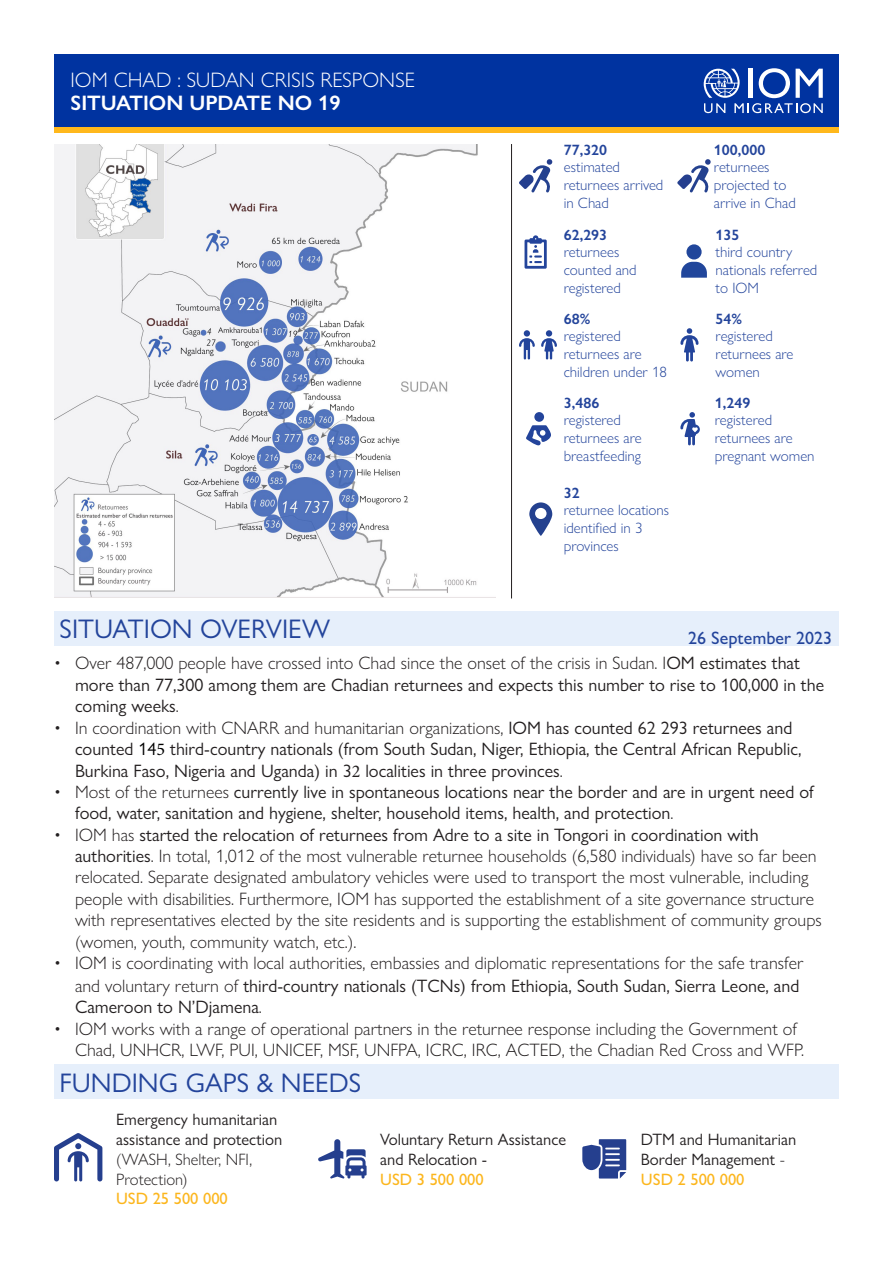
<style>
.page{position:relative;width:893px;height:1263px;background:#fff}
.page>*{position:absolute;margin:0;border:0;box-sizing:border-box;transform-origin:0 0}
.t1{font:27px "Gill Sans Nova";color:#23449b}
.t2{font:300 21px "Gill Sans Nova";color:#fff}
.t3{font:600 21px "Gill Sans Nova";color:#fff}
.t4{font:300 18px/21.3px "Gill Sans Nova";color:#231f20}
.t5{font:18px/21.5px "Gill Sans Nova";color:#231f20}
.t6{font:500 18px "Gill Sans Nova";color:#23449b}
.t7{font:16.5px/19.8px "Gill Sans Nova";color:#231f20}
.t8{font:500 16.5px "Gill Sans Nova";color:#fcb61d}
.t9{font:300 15px/18px "Gill Sans Nova";color:#23449b}
.t10{font:600 15px "Gill Sans Nova";color:#23449b}
.s1{font-weight:300}
.s2{color:#000}
.s3{font-family:"Minion Pro";color:#000}
.s4{font-family:"Minion Pro"}
.s5{font-weight:400}
</style>
<div class="page">
<div style="left:54px;top:54px;width:785px;height:73px;background:#0033a0"></div>
<div style="left:54px;top:611px;width:785px;height:35px;background:#e6effb"></div>
<svg style="left:704px;top:68px;width:119px;height:45px"></svg>
<div style="left:54px;top:127px;width:785px;height:6px;background:#ffb81c"></div>
<img style="left:54px;top:144px;width:441px;height:454px">
<svg style="left:519px;top:159px;width:34px;height:33px"></svg>
<hr style="left:511px;top:144px;width:1px;height:454px;background:#231f20">
<svg style="left:525px;top:235px;width:22px;height:34px"></svg>
<svg style="left:680px;top:328px;width:18px;height:33px"></svg>
<svg style="left:519px;top:338px;width:16px;height:21px"></svg>
<div style="left:524px;top:330px;width:6px;height:7px;background:#23449b;border-radius:50%"></div>
<svg style="left:541px;top:338px;width:16px;height:21px"></svg>
<div style="left:546px;top:330px;width:6px;height:7px;background:#23449b;border-radius:50%"></div>
<svg style="left:680px;top:412px;width:20px;height:33px"></svg>
<svg style="left:526px;top:425px;width:25px;height:20px"></svg>
<div style="left:534px;top:412px;width:10px;height:10px;background:#23449b;border-radius:50%"></div>
<svg style="left:54px;top:1133px;width:48px;height:48px"></svg>
<svg style="left:582px;top:1139px;width:44px;height:39px"></svg>
<svg style="left:318px;top:1139px;width:49px;height:39px"></svg>
<svg style="left:677px;top:159px;width:34px;height:33px"></svg>
<svg style="left:529px;top:502px;width:23px;height:34px"></svg>
<svg style="left:681px;top:262px;width:26px;height:16px"></svg>
<div style="left:686px;top:244px;width:16px;height:15px;background:#21469b;border-radius:50%"></div>
<div style="left:54px;top:1064px;width:785px;height:35px;background:#e6effb"></div>
<p class="t2" style="left:71px;top:67px;width:346px">IOM CHAD : SUDAN CRISIS RESPONSE</p>
<p class="t3" style="left:71px;top:90px;width:271px">SITUATION UPDATE NO 19</p>
<p class="t10" style="left:564px;top:141px;width:45px">77,320</p>
<p class="t9" style="left:564px;top:157px;width:101px">estimated returnees arrived in Chad</p>
<p class="t10" style="left:564px;top:226px;width:45px">62,293</p>
<p class="t9" style="left:564px;top:243px;width:74px">returnees counted and registered</p>
<p class="t10" style="left:564px;top:310px;width:28px">68%</p>
<p class="t9" style="left:564px;top:326px;width:105px">registered returnees are children under 18</p>
<p class="t10" style="left:564px;top:393px;width:37px">3,486</p>
<p class="t9" style="left:564px;top:410px;width:79px">registered returnees are breastfeeding</p>
<p class="t10" style="left:564px;top:484px;width:17px">32</p>
<p class="t9" style="left:564px;top:501px;width:107px">returnee locations identified in 3 provinces</p>
<p class="t10" style="left:714px;top:141px;width:53px">100,000</p>
<p class="t9" style="left:714px;top:157px;width:83px">returnees projected to arrive in Chad</p>
<p class="t10" style="left:716px;top:226px;width:25px">135</p>
<p class="t9" style="left:716px;top:243px;width:103px">third country nationals referred to IOM</p>
<p class="t10" style="left:716px;top:310px;width:28px">54%</p>
<p class="t9" style="left:716px;top:326px;width:79px">registered returnees are women</p>
<p class="t10" style="left:715px;top:393px;width:37px">1,249</p>
<p class="t9" style="left:715px;top:410px;width:101px">registered returnees are pregnant women</p>
<p class="t1" style="left:60px;top:613px;width:272px">SITUATION OVERVIEW</p>
<p class="t6" style="left:688px;top:626px;width:145px">26 September 2023</p>
<p class="t5" style="left:75px;top:652px;width:751px;text-indent:-21px"><span class="s1">• Over 487,000 people have crossed into Chad since the onset of the crisis in Sudan. I</span>OM estimates that more than 77,300 among them are Chadian returnees and expects this number to rise to 100,000 in the coming weeks<span class="s1">.</span></p>
<p class="t5" style="left:75px;top:717px;width:728px;text-indent:-21px"><span class="s1">• In coordination with CNARR and humanitarian organizations,</span> IOM has counted 62 293 returnees and counted <span class="s2">14</span><span class="s3">5</span> third-country nationals (from South Sudan, Niger, Ethiopia, the Central African Republic,<br>Burkina Faso, Nigeria and Uganda) in 3<span class="s4">2</span> localities in three provinces<span class="s1">.</span></p>
<p class="t5" style="left:75px;top:781px;width:740px;text-indent:-21px"><span class="s1">• Most of the returnees</span> currently live in spontaneous locations near the border and are in urgent need of food, water, sanitation and hygiene, shelter, household items, health, and protection<span class="s1">.</span></p>
<p class="t4" style="left:75px;top:824px;width:748px;text-indent:-21px">• IOM has <span class="s5">started the relocation of returnees from Adre to a site in Tongori in coordination with authorities</span>. In total, 1,012 of the most vulnerable returnee households (6,580 individuals) have so far been relocated. Separate designated ambulatory vehicles were used to transport the most vulnerable, including people with disabilities. Furthermore, IOM has supported the establishment of a site governance structure with representatives elected by the site residents and is supporting the establishment of community groups (women, youth, community watch, etc.).</p>
<p class="t4" style="left:75px;top:952px;width:730px;line-height:21.8px;text-indent:-21px">• IOM is coordinating with local authorities, embassies and diplomatic representations for the safe transfer and voluntary return of <span class="s5">third-country nationals (TCNs) from Ethiopia, South Sudan, Sierra Leone, and<br>Cameroon to N’Djamena</span>.</p>
<p class="t4" style="left:75px;top:1018px;width:731px;text-indent:-21px">• IOM works with a range of operational partners in the returnee response including the Government of<br>Chad, UNHCR, LWF, PUI, UNICEF, MSF, UNFPA, ICRC, IRC, ACTED, the Chadian Red Cross and WFP.</p>
<p class="t1" style="left:60px;top:1066px;width:303px">FUNDING GAPS &amp; NEEDS</p>
<p class="t7" style="left:116px;top:1109px;width:168px">Emergency humanitarian assistance and protection <span class="s1">(WASH, Shelter, NFI,<br>Protection)</span></p>
<p class="t8" style="left:116px;top:1189px;width:113px">USD 25 500 000</p>
<p class="t7" style="left:380px;top:1129px;width:187px">Voluntary Return Assistance and Relocation -</p>
<p class="t8" style="left:380px;top:1169px;width:105px">USD 3 500 000</p>
<p class="t7" style="left:641px;top:1129px;width:157px">DTM and Humanitarian</p>
<p class="t7" style="left:641px;top:1149px;width:145px">Border Management <span class="s1">-</span></p>
<p class="t8" style="left:641px;top:1169px;width:105px">USD 2 500 000</p>
</div>
